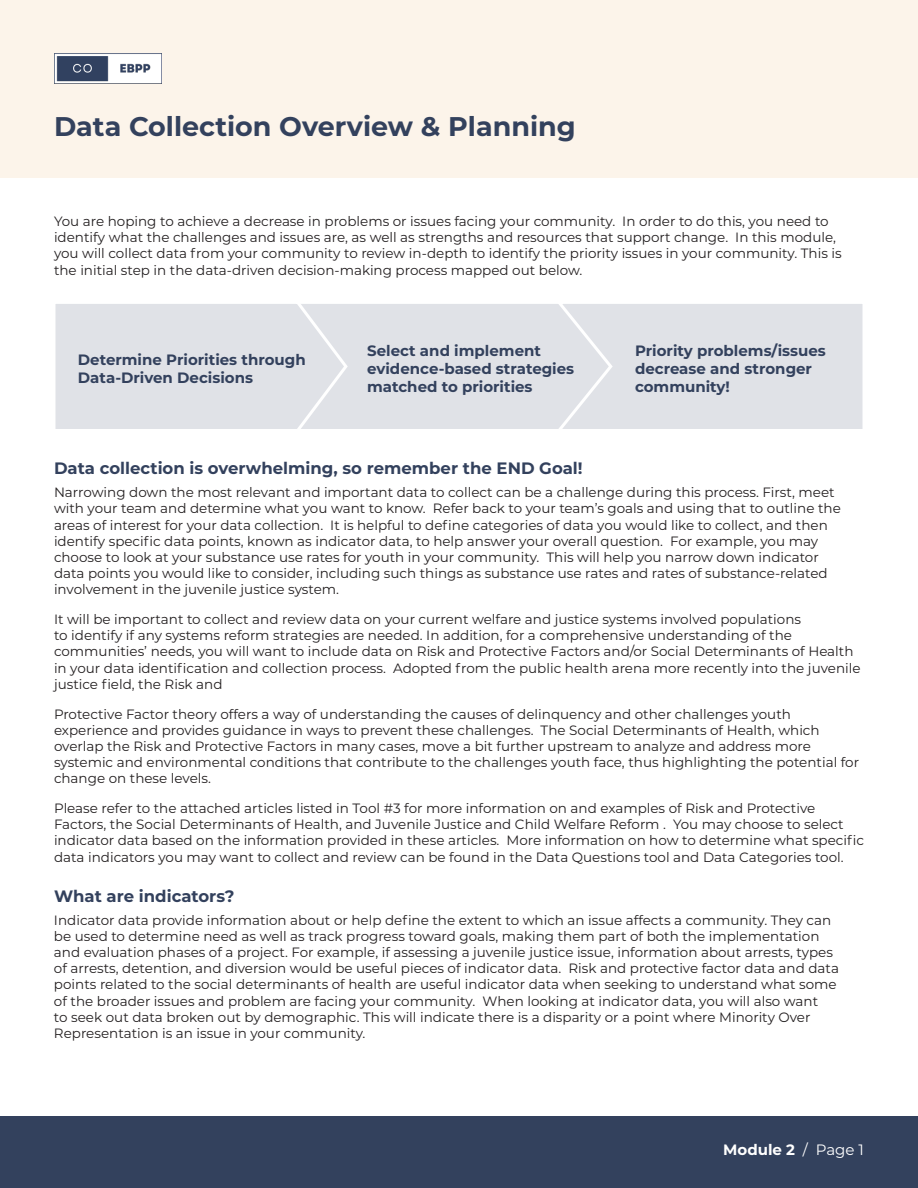
<style>
.page{position:relative;width:918px;height:1188px;background:#fff}
.page>*{position:absolute;margin:0;border:0;box-sizing:border-box;transform-origin:0 0}
.t1{font:700 27px "Montserrat";color:#33415d}
.t2{font:700 16.5px "Montserrat";color:#33415d}
.t3{font:700 15px/18px "Montserrat";color:#33415d}
.t4{font:700 15px "Montserrat";color:#fff}
.t5{font:13.5px/16.2px "Montserrat";color:#231f20}
.s1{font-weight:400}
</style>
<div class="page">
<div style="left:0;top:1117px;width:918px;height:71px;background:#33415d"></div>
<div style="left:559px;top:301px;width:307px;height:131px;background:#e0e2e7;border:3px solid #fff"></div>
<div style="left:0;top:0;width:918px;height:178px;background:#fcf4ea"></div>
<img style="left:54px;top:53px;width:108px;height:30px">
<div style="left:55px;top:301px;width:560px;height:131px;background:#e0e2e7"></div>
<h1 class="t1" style="left:54px;top:107px;width:523px">Data Collection Overview &amp; Planning</h1>
<p class="t5" style="left:54px;top:213px;width:789px">You are hoping to achieve a decrease in problems or issues facing your community. In order to do this, you need to identify what the challenges and issues are, as well as strengths and resources that support change. In this module, you will collect data from your community to review in-depth to identify the priority issues in your community. This is the initial step in the data-driven decision-making process mapped out below.</p>
<p class="t3" style="left:78px;top:350px;width:229px">Determine Priorities through<br>Data-Driven Decisions</p>
<p class="t3" style="left:367px;top:341px;width:209px">Select and implement evidence-based strategies matched to priorities</p>
<p class="t3" style="left:635px;top:341px;width:192px">Priority problems/issues decrease and stronger community!</p>
<p class="t2" style="left:54px;top:456px;width:530px">Data collection is overwhelming, so remember the END Goal!</p>
<p class="t5" style="left:54px;top:484px;width:788px">Narrowing down the most relevant and important data to collect can be a challenge during this process. First, meet with your team and determine what you want to know. Refer back to your team’s goals and using that to outline the areas of interest for your data collection. It is helpful to define categories of data you would like to collect, and then identify specific data points, known as indicator data, to help answer your overall question. For example, you may choose to look at your substance use rates for youth in your community. This will help you narrow down indicator data points you would like to consider, including such things as substance use rates and rates of substance-related involvement in the juvenile justice system.</p>
<p class="t5" style="left:54px;top:611px;width:808px">It will be important to collect and review data on your current welfare and justice systems involved populations<br>to identify if any systems reform strategies are needed. In addition, for a comprehensive understanding of the communities’ needs, you will want to include data on Risk and Protective Factors and/or Social Determinants of Health in your data identification and collection process. Adopted from the public health arena more recently into the juvenile justice field, the Risk and</p>
<p class="t5" style="left:54px;top:705px;width:807px">Protective Factor theory offers a way of understanding the causes of delinquency and other challenges youth experience and provides guidance in ways to prevent these challenges. The Social Determinants of Health, which overlap the Risk and Protective Factors in many cases, move a bit further upstream to analyze and address more systemic and environmental conditions that contribute to the challenges youth face, thus highlighting the potential for change on these levels.</p>
<p class="t5" style="left:54px;top:800px;width:812px">Please refer to the attached articles listed in Tool #3 for more information on and examples of Risk and Protective Factors, the Social Determinants of Health, and Juvenile Justice and Child Welfare Reform . You may choose to select indicator data based on the information provided in these articles. More information on how to determine what specific data indicators you may want to collect and review can be found in the Data Questions tool and Data Categories tool.</p>
<p class="t2" style="left:54px;top:884px;width:182px">What are indicators?</p>
<p class="t5" style="left:54px;top:911px;width:787px">Indicator data provide information about or help define the extent to which an issue affects a community. They can be used to determine need as well as track progress toward goals, making them part of both the implementation and evaluation phases of a project. For example, if assessing a juvenile justice issue, information about arrests, types of arrests, detention, and diversion would be useful pieces of indicator data. Risk and protective factor data and data points related to the social determinants of health are useful indicator data when seeking to understand what some of the broader issues and problem are facing your community. When looking at indicator data, you will also want<br>to seek out data broken out by demographic. This will indicate there is a disparity or a point where Minority Over Representation is an issue in your community.</p>
<p class="t4" style="left:723px;top:1139px;width:142px">Module 2 <span class="s1">/ Page 1</span></p>
</div>
